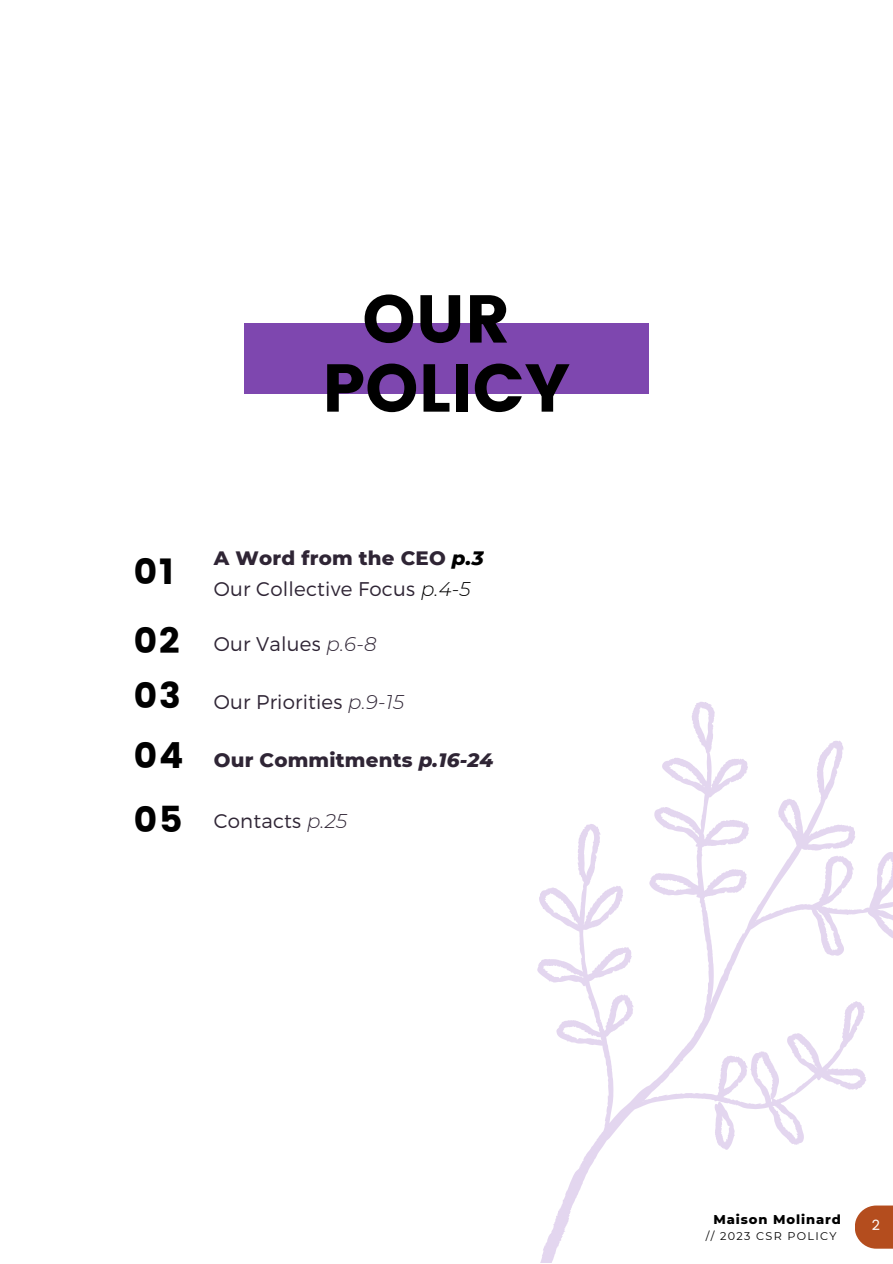
<style>
.page{position:relative;width:893px;height:1264px;background:#fff}
.page>*{position:absolute;margin:0;border:0;box-sizing:border-box;transform-origin:0 0}
.t1{font:67.5px "Poppins";color:#000}
.t2{font:36px "Poppins";letter-spacing:.05em;color:#000}
.t3{font:300 19.8px "Montserrat";letter-spacing:.01em;color:#2f2535}
.t4{font:800 19.8px "Montserrat";letter-spacing:.01em;color:#2f2535}
.t5{font:14.1px "Poppins";color:#fff}
.t6{font:800 13.05px "Montserrat";letter-spacing:.07em;color:#000}
.t7{font:11.25px "Montserrat";letter-spacing:.12em;color:#000}
.s1{font-style:italic;color:#000}
.s2{font-style:italic}
</style>
<div class="page">
<div style="left:244px;top:323px;width:404px;height:70px;background:#7e47af"></div>
<svg style="left:537px;top:702px;width:355px;height:560px"></svg>
<svg style="left:854px;top:1205px;width:38px;height:43px;background:#bf673f"></svg>
<p class="t1" style="left:362px;top:280px;width:149px">OUR</p>
<p class="t1" style="left:322px;top:349px;width:250px">POLICY</p>
<p class="t2" style="left:134px;top:551px;width:42px">01</p>
<p class="t2" style="left:134px;top:619px;width:47px">02</p>
<p class="t2" style="left:134px;top:674px;width:48px">03</p>
<p class="t2" style="left:134px;top:734px;width:51px">04</p>
<p class="t2" style="left:134px;top:798px;width:50px">05</p>
<p class="t4" style="left:214px;top:546px;width:271px">A Word from the CEO <span class="s1">p.3</span></p>
<p class="t3" style="left:214px;top:576px;width:258px">Our Collective Focus <span class="s1">p.4-5</span></p>
<p class="t3" style="left:214px;top:631px;width:164px">Our Values <span class="s2">p.6-8</span></p>
<p class="t3" style="left:214px;top:689px;width:192px">Our Priorities <span class="s2">p.9-15</span></p>
<p class="t4" style="left:214px;top:747px;width:281px">Our Commitments <span class="s2">p.16-24</span></p>
<p class="t3" style="left:214px;top:807px;width:135px">Contacts <span class="s2">p.25</span></p>
<p class="t6" style="left:713px;top:1211px;width:129px">Maison Molinard</p>
<p class="t7" style="left:705px;top:1228px;width:132px">// 2023 CSR POLICY</p>
<p class="t5" style="left:871px;top:1217px;width:10px">2</p>
</div>
